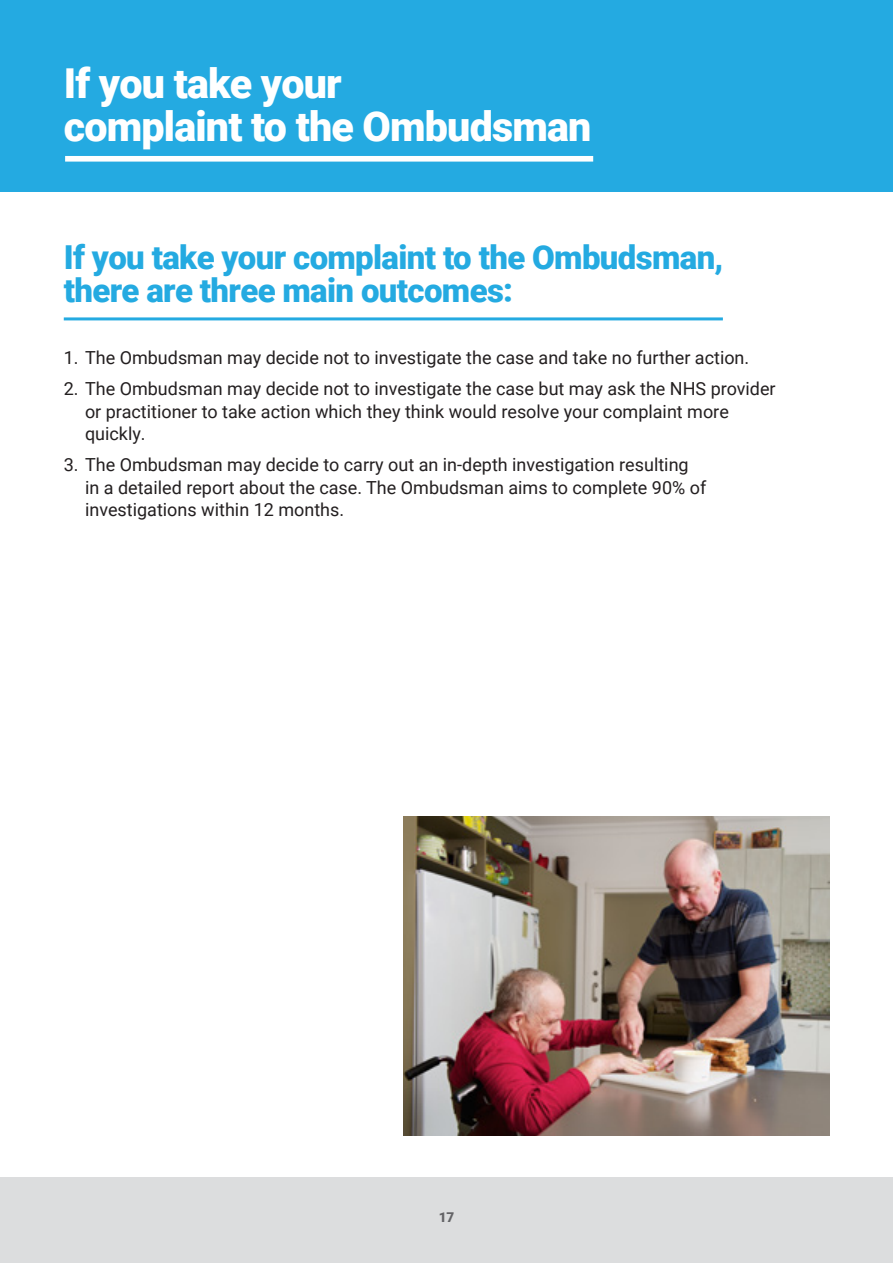
<style>
.page{position:relative;width:893px;height:1263px;background:#fff}
.page>*{position:absolute;margin:0;border:0;box-sizing:border-box;transform-origin:0 0}
.t1{font:900 41.25px/43.5px "Roboto";letter-spacing:-.02em;color:#fff}
.t2{font:900 33px/33px "Roboto";letter-spacing:-.02em;color:#24aae1}
.t3{font:18px/22.5px "Roboto";color:#231f20}
.t4{font:900 13.5px "Roboto";color:#636366}
</style>
<div class="page">
<div style="left:0;top:1178px;width:893px;height:85px;background:#dcddde"></div>
<div style="left:0;top:0;width:893px;height:191px;background:#24aae1"></div>
<div style="left:65px;top:156px;width:528px;height:6px;background:#fff"></div>
<hr style="left:64px;top:317px;width:659px;height:3px;background:#24aae1">
<img style="left:404px;top:816px;width:425px;height:319px">
<p class="t1" style="left:64px;top:60px;width:529px">If you take your<br>complaint to the Ombudsman</p>
<p class="t2" style="left:64px;top:239px;width:661px">If you take your complaint to the Ombudsman, there are three main outcomes:</p>
<p class="t3" style="left:64px;top:346px;width:687px">1. The Ombudsman may decide not to investigate the case and take no further action.</p>
<p class="t3" style="left:85px;top:377px;width:692px;text-indent:-21px">2. The Ombudsman may decide not to investigate the case but may ask the NHS provider or practitioner to take action which they think would resolve your complaint more quickly.</p>
<p class="t3" style="left:85px;top:453px;width:623px;text-indent:-21px">3. The Ombudsman may decide to carry out an in-depth investigation resulting in a detailed report about the case. The Ombudsman aims to complete 90% of investigations within 12 months.</p>
<p class="t4" style="left:439px;top:1207px;width:17px">17</p>
</div>
